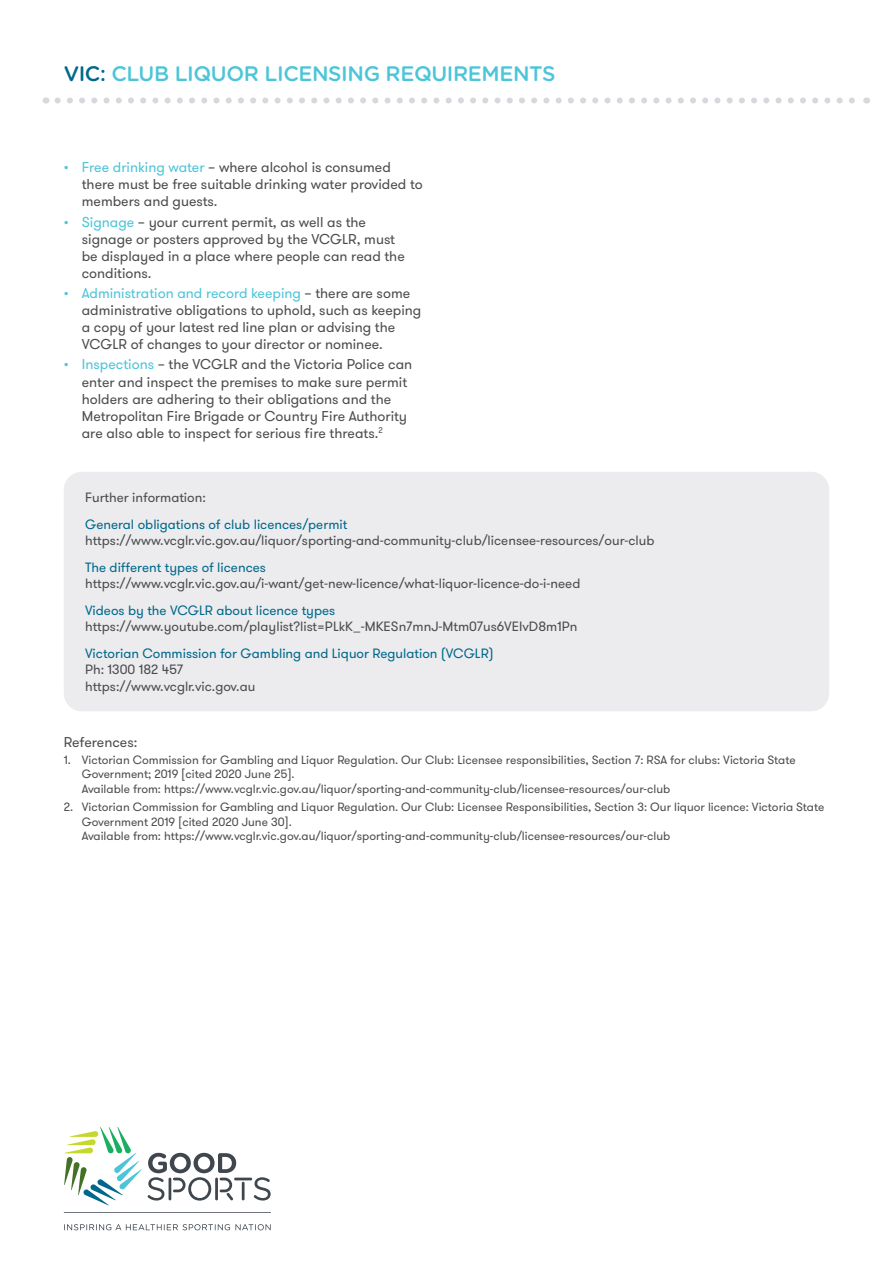
<style>
.page{position:relative;width:893px;height:1263px;background:#fff}
.page>*{position:absolute;margin:0;border:0;box-sizing:border-box;transform-origin:0 0}
.t1{font:500 21px "Gotham Rounded";letter-spacing:-.02em;color:#4cc5d8}
.t2{font:14.25px/17.1px "GT Walsheim";color:#4b4c4d}
.t3{font:13.5px/16.2px "GT Walsheim";color:#4b4c4d}
.t4{font:13.5px "GT Walsheim";color:#00688c}
.t5{font:12px/14.4px "GT Walsheim";color:#4b4c4d}
.s1{color:#00688c}
.s2{color:#4cc5d8}
</style>
<div class="page">
<svg style="left:64px;top:1127px;width:78px;height:78px"></svg>
<svg style="left:64px;top:1212px;width:207px;height:1px"></svg>
<svg style="left:254px;top:1177px;width:17px;height:23px"></svg>
<hr style="left:242px;top:1182px;width:3px;height:18px;background:#3f464d">
<hr style="left:234px;top:1177px;width:18px;height:3px;background:#3f464d">
<svg style="left:148px;top:1153px;width:88px;height:47px"></svg>
<svg style="left:64px;top:1224px;width:207px;height:6px"></svg>
<svg style="left:58px;top:97px;width:797px;height:6px"></svg>
<div style="left:64px;top:472px;width:765px;height:239px;background:#ececee;border-radius:18px"></div>
<h1 class="t1" style="left:64px;top:58px;width:493px"><span class="s1">VIC:</span> CLUB LIQUOR LICENSING REQUIREMENTS</h1>
<p class="t2" style="left:82px;top:159px;width:343px;text-indent:-18px"><span class="s2">• Free drinking water</span> – where alcohol is consumed there must be free suitable drinking water provided to members and guests.</p>
<p class="t2" style="left:82px;top:213px;width:325px;text-indent:-18px"><span class="s2">• Signage</span> – your current permit, as well as the signage or posters approved by the VCGLR, must be displayed in a place where people can read the conditions.</p>
<p class="t2" style="left:82px;top:285px;width:341px;text-indent:-18px"><span class="s2">• Administration and record keeping</span> – there are some administrative obligations to uphold, such as keeping a copy of your latest red line plan or advising the VCGLR of changes to your director or nominee.</p>
<p class="t2" style="left:82px;top:356px;width:332px;text-indent:-18px"><span class="s2">• Inspections</span> – the VCGLR and the Victoria Police can enter and inspect the premises to make sure permit holders are adhering to their obligations and the Metropolitan Fire Brigade or Country Fire Authority are also able to inspect for serious fire threats.<sup>2</sup></p>
<p class="t3" style="left:85px;top:490px;width:122px">Further information:</p>
<p class="t4" style="left:85px;top:516px;width:264px">General obligations of club licences/permit</p>
<p class="t3" style="left:85px;top:533px;width:571px">https://www.vcglr.vic.gov.au/liquor/sporting-and-community-club/licensee-resources/our-club</p>
<p class="t4" style="left:85px;top:559px;width:182px">The different types of licences</p>
<p class="t3" style="left:85px;top:576px;width:497px">https://www.vcglr.vic.gov.au/i-want/get-new-licence/what-liquor-licence-do-i-need</p>
<p class="t4" style="left:85px;top:602px;width:252px">Videos by the VCGLR about licence types</p>
<p class="t3" style="left:85px;top:619px;width:494px">https://www.youtube.com/playlist?list=PLkK_-MKESn7mnJ-Mtm07us6VEIvD8m1Pn</p>
<p class="t4" style="left:85px;top:645px;width:410px">Victorian Commission for Gambling and Liquor Regulation (VCGLR)</p>
<p class="t3" style="left:85px;top:662px;width:172px">Ph: 1300 182 457 https://www.vcglr.vic.gov.au</p>
<p class="t2" style="left:64px;top:733px;width:75px">References:</p>
<p class="t5" style="left:82px;top:753px;width:715px;text-indent:-18px">1. Victorian Commission for Gambling and Liquor Regulation. Our Club: Licensee responsibilities, Section 7: RSA for clubs: Victoria State<br>Government; 2019 [cited 2020 June 25].<br>Available from: https://www.vcglr.vic.gov.au/liquor/sporting-and-community-club/licensee-resources/our-club</p>
<p class="t5" style="left:82px;top:800px;width:744px;text-indent:-18px">2. Victorian Commission for Gambling and Liquor Regulation. Our Club: Licensee Responsibilities, Section 3: Our liquor licence: Victoria State<br>Government 2019 [cited 2020 June 30].<br>Available from: https://www.vcglr.vic.gov.au/liquor/sporting-and-community-club/licensee-resources/our-club</p>
</div>
